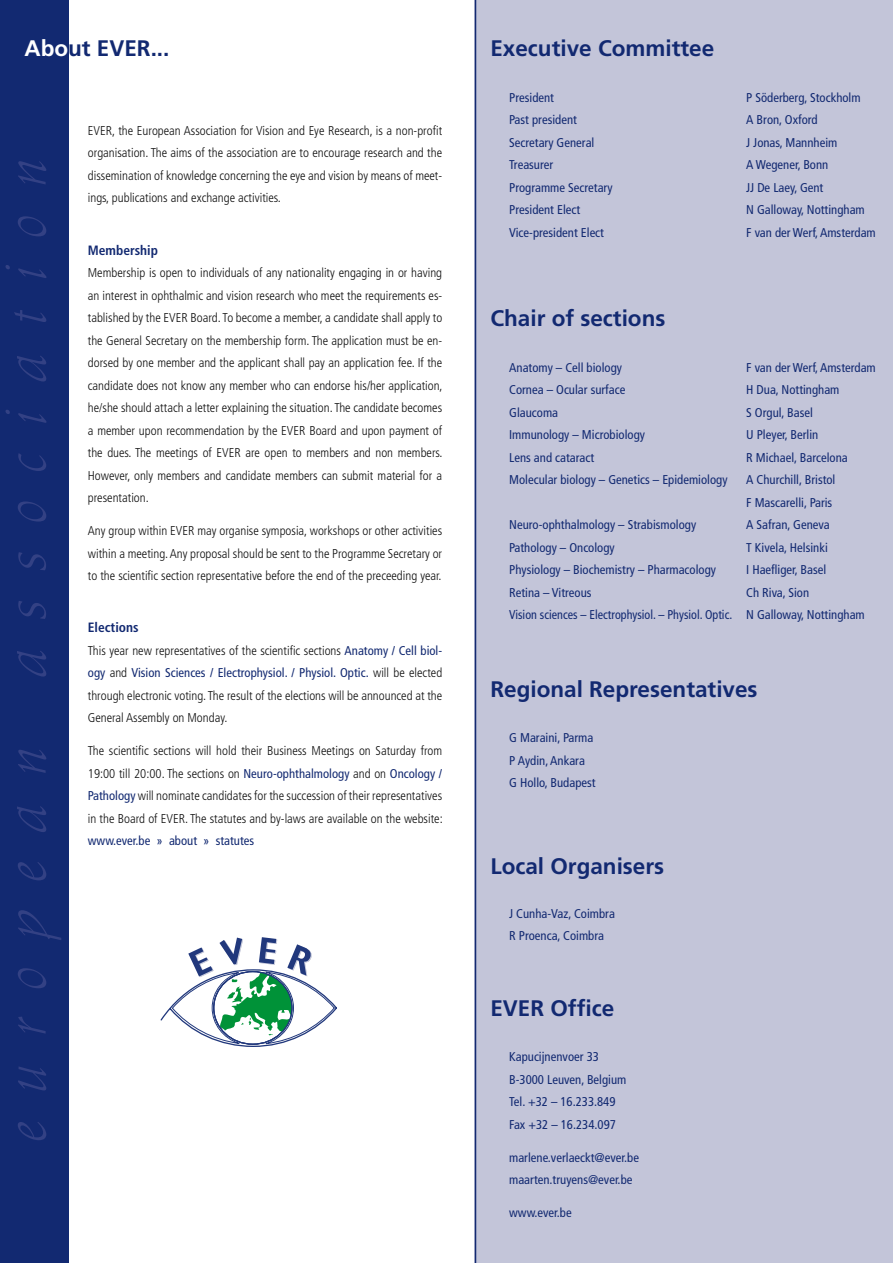
<style>
.page{position:relative;width:893px;height:1263px;background:#fff}
.page>*{position:absolute;margin:0;border:0;box-sizing:border-box;transform-origin:0 0}
.t1{font:italic 300 60px "Schneidler BT";letter-spacing:.445em;color:#334184}
.t2{font:700 22.5px "Frutiger";color:#122971}
.t3{font:700 condensed 13.5px "Frutiger";color:#122971}
.t4{font:300 condensed 12.75px/22.5px "Frutiger";color:#0f0f0f;text-align:justify}
.t5{font:condensed 12.75px/22.5px "Frutiger";color:#122971}
.s1{color:#fff}
.s2{font-weight:400;color:#122971}
</style>
<div class="page">
<div style="left:0;top:0;width:68px;height:1263px;background:#122971"></div>
<div style="left:475px;top:0;width:418px;height:1263px;background:#c3c5d9"></div>
<svg style="left:160px;top:937px;width:177px;height:110px"></svg>
<hr style="left:475px;top:0;width:1px;height:1263px;background:#122971">
<h2 class="t2" style="left:24px;top:35px;width:147px"><span class="s1">Abo</span>ut EVER...</h2>
<h1 class="t1" style="left:-12px;top:1140px;width:985px;rotate:-90deg">european association</h1>
<p class="t4" style="left:88px;top:119px;width:356px">EVER, the European Association for Vision and Eye Research, is a non-profit organisation. The aims of the association are to encourage research and the dissemination of knowledge concerning the eye and vision by means of meet&shy;ings, publications and exchange activities.</p>
<p class="t3" style="left:88px;top:242px;width:72px">Membership</p>
<p class="t4" style="left:88px;top:262px;width:356px">Membership is open to individuals of any nationality engaging in or having an interest in ophthalmic and vision research who meet the requirements es&shy;tablished by the EVER Board. To become a member, a candidate shall apply to the General Secretary on the membership form. The application must be en&shy;dorsed by one member and the applicant shall pay an application fee. If the candidate does not know any member who can endorse his/her application, he/she should attach a letter explaining the situation. The candidate becomes a member upon recommendation by the EVER Board and upon payment of the dues. The meetings of EVER are open to members and non members.<br>However, only members and candidate members can submit material for a presentation.</p>
<p class="t4" style="left:88px;top:520px;width:356px">Any group within EVER may organise symposia, workshops or other activities within a meeting. Any proposal should be sent to the Programme Secretary or to the scientific section representative before the end of the preceeding year.</p>
<p class="t3" style="left:88px;top:620px;width:52px">Elections</p>
<p class="t4" style="left:88px;top:639px;width:356px">This year new representatives of the scientific sections <span class="s2">Anatomy / Cell biol&shy;ogy</span> and <span class="s2">Vision Sciences / Electrophysiol. / Physiol. Optic.</span> will be elected through electronic voting. The result of the elections will be announced at the General Assembly on Monday.</p>
<p class="t4" style="left:88px;top:740px;width:356px">The scientific sections will hold their Business Meetings on Saturday from 19:00 till 20:00. The sections on <span class="s2">Neuro-ophthalmology</span> and on <span class="s2">Oncology / Pathology</span> will nominate candidates for the succession of their representatives in the Board of EVER. The statutes and by-laws are available on the website:</p>
<p class="t5" style="left:88px;top:830px;width:168px">www.ever.be » about » statutes</p>
<h2 class="t2" style="left:490px;top:35px;width:225px">Executive Committee</h2>
<p class="t5" style="left:509px;top:86px;width:46px">President</p>
<p class="t5" style="left:746px;top:86px;width:116px">P Söderberg, Stockholm</p>
<p class="t5" style="left:509px;top:109px;width:69px">Past president</p>
<p class="t5" style="left:746px;top:109px;width:73px">A Bron, Oxford</p>
<p class="t5" style="left:509px;top:131px;width:87px">Secretary General</p>
<p class="t5" style="left:746px;top:131px;width:93px">J Jonas, Mannheim</p>
<p class="t5" style="left:509px;top:154px;width:46px">Treasurer</p>
<p class="t5" style="left:746px;top:154px;width:84px">A Wegener, Bonn</p>
<p class="t5" style="left:509px;top:176px;width:105px">Programme Secretary</p>
<p class="t5" style="left:746px;top:176px;width:79px">JJ De Laey, Gent</p>
<p class="t5" style="left:509px;top:199px;width:73px">President Elect</p>
<p class="t5" style="left:746px;top:199px;width:120px">N Galloway, Nottingham</p>
<p class="t5" style="left:509px;top:221px;width:96px">Vice-president Elect</p>
<p class="t5" style="left:746px;top:221px;width:131px">F van der Werf, Amsterdam</p>
<h2 class="t2" style="left:490px;top:305px;width:177px">Chair of sections</h2>
<p class="t5" style="left:509px;top:356px;width:114px">Anatomy – Cell biology</p>
<p class="t5" style="left:746px;top:356px;width:131px">F van der Werf, Amsterdam</p>
<p class="t5" style="left:509px;top:379px;width:118px">Cornea – Ocular surface</p>
<p class="t5" style="left:746px;top:379px;width:95px">H Dua, Nottingham</p>
<p class="t5" style="left:509px;top:401px;width:50px">Glaucoma</p>
<p class="t5" style="left:746px;top:401px;width:68px">S Orgul, Basel</p>
<p class="t5" style="left:509px;top:424px;width:137px">Immunology – Microbiology</p>
<p class="t5" style="left:746px;top:424px;width:74px">U Pleyer, Berlin</p>
<p class="t5" style="left:509px;top:446px;width:86px">Lens and cataract</p>
<p class="t5" style="left:746px;top:446px;width:103px">R Michael, Barcelona</p>
<p class="t5" style="left:509px;top:469px;width:220px">Molecular biology – Genetics – Epidemiology</p>
<p class="t5" style="left:746px;top:469px;width:91px">A Churchill, Bristol<br>F Mascarelli, Paris</p>
<p class="t5" style="left:509px;top:514px;width:188px">Neuro-ophthalmology – Strabismology</p>
<p class="t5" style="left:746px;top:514px;width:85px">A Safran, Geneva</p>
<p class="t5" style="left:509px;top:536px;width:107px">Pathology – Oncology</p>
<p class="t5" style="left:746px;top:536px;width:83px">T Kivela, Helsinki</p>
<p class="t5" style="left:509px;top:559px;width:208px">Physiology – Biochemistry – Pharmacology</p>
<p class="t5" style="left:746px;top:559px;width:82px">I Haefliger, Basel</p>
<p class="t5" style="left:509px;top:581px;width:84px">Retina – Vitreous</p>
<p class="t5" style="left:509px;top:581px;width:357px;text-indent:237px">Ch Riva, Sion<br>Vision sciences – Electrophysiol. – Physiol. Optic. N Galloway, Nottingham</p>
<h2 class="t2" style="left:490px;top:676px;width:269px">Regional Representatives</h2>
<p class="t5" style="left:509px;top:727px;width:88px">G Maraini, Parma<br>P Aydin, Ankara<br>G Hollo, Budapest</p>
<h2 class="t2" style="left:490px;top:853px;width:175px">Local Organisers</h2>
<p class="t5" style="left:509px;top:902px;width:107px">J Cunha-Vaz, Coimbra<br>R Proenca, Coimbra</p>
<h2 class="t2" style="left:490px;top:995px;width:125px">EVER Office</h2>
<p class="t5" style="left:509px;top:1045px;width:119px">Kapucijnenvoer 33<br>B-3000 Leuven, Belgium<br>Tel. +32 – 16.233.849<br>Fax +32 – 16.234.097</p>
<p class="t5" style="left:509px;top:1146px;width:131px">marlene.verlaeckt@ever.be maarten.truyens@ever.be</p>
<p class="t5" style="left:509px;top:1201px;width:64px">www.ever.be</p>
</div>
